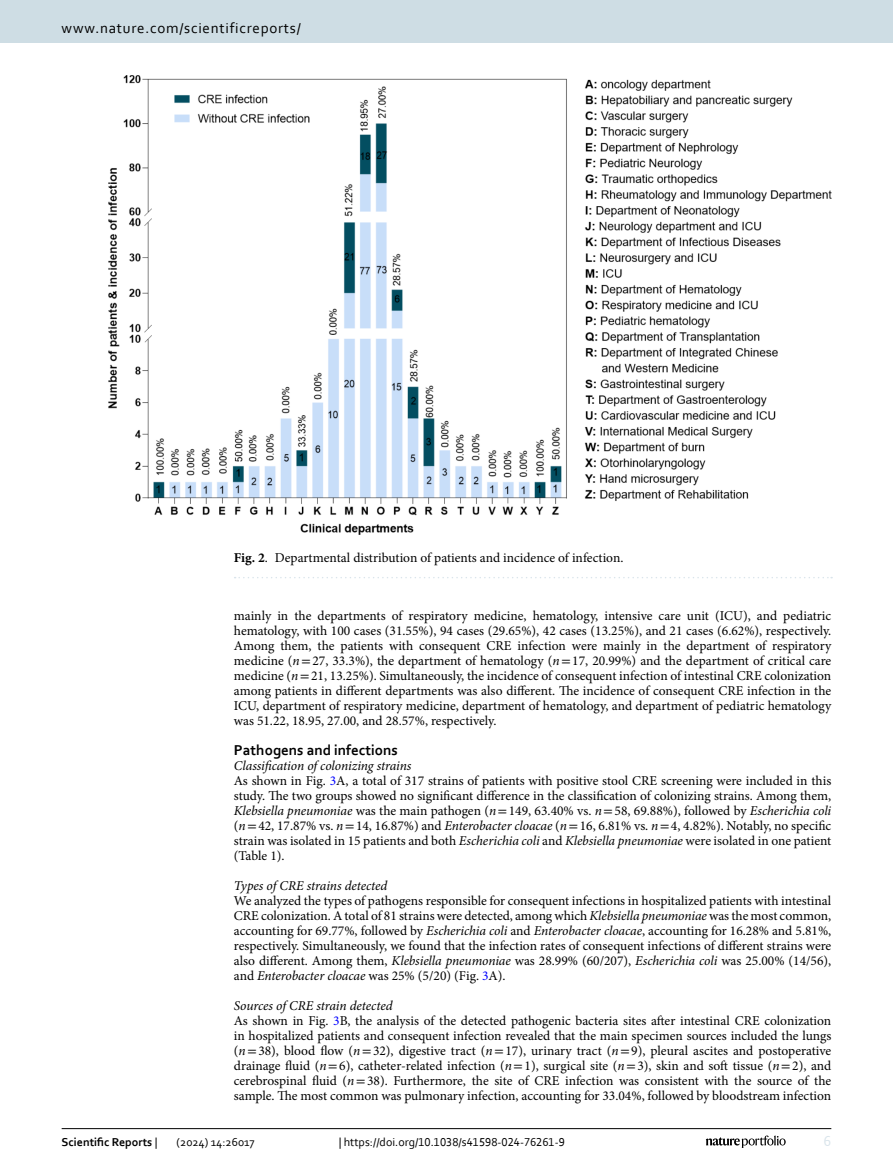
<style>
.page{position:relative;width:893px;height:1174px;background:#fff}
.page>*{position:absolute;margin:0;border:0;box-sizing:border-box;transform-origin:0 0}
.t1{font:15px "Corbel";letter-spacing:.05em;color:#000}
.Head_2{font:700 15px "Corbel";color:#000}
.t2{font:15px "Corbel";color:#d9e4eb}
.Body_Text{font:13.5px/15px "Minion Pro";color:#000;text-align:justify}
.Figure_Caption{font:13.5px "Minion Pro";color:#000}
.Head_3{font:italic 13.5px "Minion Pro";letter-spacing:-.01em;color:#000}
.Head_3_after_2{font:italic 13.5px "Minion Pro";letter-spacing:-.01em;color:#000}
.t3{font:12px "Corbel";color:#000}
.t4{font:700 12px "Corbel";color:#000}
.s1{font-weight:700}
.s2{font-style:italic}
.s3{font-family:"STIX"}
.s4{color:#00f}
.s5{font-weight:400}
</style>
<div class="page">
<img style="left:108px;top:76px;width:723px;height:458px">
<svg style="left:235px;top:577px;width:597px;height:1px"></svg>
<hr style="left:62px;top:1128px;width:769px;height:1px;background:#000">
<svg style="left:706px;top:1135px;width:80px;height:12px"></svg>
<div style="left:0;top:0;width:893px;height:43px;background:#cedde4"></div>
<p class="t1" style="left:62px;top:18px;width:241px">www.nature.com/scientificreports/</p>
<p class="Figure_Caption" style="left:234px;top:549px;width:391px"><span class="s1">Fig. 2</span>. Departmental distribution of patients and incidence of infection.</p>
<p class="Body_Text" style="left:234px;top:608px;width:599px">mainly in the departments of respiratory medicine, hematology, intensive care unit (ICU), and pediatric hematology, with 100 cases (31.55%), 94 cases (29.65%), 42 cases (13.25%), and 21 cases (6.62%), respectively.<br>Among them, the patients with consequent CRE infection were mainly in the department of respiratory medicine (<span class="s2">n</span><span class="s3">=</span>27, 33.3%), the department of hematology (<span class="s2">n</span><span class="s3">=</span>17, 20.99%) and the department of critical care medicine (<span class="s2">n</span><span class="s3">=</span>21, 13.25%). Simultaneously, the incidence of consequent infection of intestinal CRE colonization among patients in different departments was also different. The incidence of consequent CRE infection in the ICU, department of respiratory medicine, department of hematology, and department of pediatric hematology was 51.22, 18.95, 27.00, and 28.57%, respectively.</p>
<p class="Head_2" style="left:234px;top:741px;width:166px">Pathogens and infections</p>
<p class="Head_3_after_2" style="left:234px;top:757px;width:179px">Classification of colonizing strains</p>
<p class="Body_Text" style="left:234px;top:773px;width:599px">As shown in Fig. <span class="s4">3</span>A, a total of 317 strains of patients with positive stool CRE screening were included in this study. The two groups showed no significant difference in the classification of colonizing strains. Among them, <span class="s2">Klebsiella pneumoniae</span> was the main pathogen (<span class="s2">n</span><span class="s3">=</span>149, 63.40% vs. <span class="s2">n</span><span class="s3">=</span>58, 69.88%), followed by <span class="s2">Escherichia coli </span>(<span class="s2">n</span><span class="s3">=</span>42, 17.87% vs. <span class="s2">n</span><span class="s3">=</span>14, 16.87%) and <span class="s2">Enterobacter cloacae</span> (<span class="s2">n</span><span class="s3">=</span>16, 6.81% vs. <span class="s2">n</span><span class="s3">=</span>4, 4.82%). Notably, no specific strain was isolated in 15 patients and both <span class="s2">Escherichia coli</span> and <span class="s2">Klebsiella pneumoniae</span> were isolated in one patient (Table 1).</p>
<p class="Head_3" style="left:234px;top:877px;width:155px">Types of CRE strains detected</p>
<p class="Body_Text" style="left:234px;top:893px;width:599px">We analyzed the types of pathogens responsible for consequent infections in hospitalized patients with intestinal CRE colonization. A total of 81 strains were detected, among which <span class="s2">Klebsiella pneumoniae</span> was the most common, accounting for 69.77%, followed by <span class="s2">Escherichia coli</span> and <span class="s2">Enterobacter cloacae</span>, accounting for 16.28% and 5.81%, respectively. Simultaneously, we found that the infection rates of consequent infections of different strains were also different. Among them, <span class="s2">Klebsiella pneumoniae</span> was 28.99% (60/207), <span class="s2">Escherichia coli</span> was 25.00% (14/56), and <span class="s2">Enterobacter cloacae</span> was 25% (5/20) (Fig. <span class="s4">3</span>A).</p>
<p class="Head_3" style="left:234px;top:997px;width:160px">Sources of CRE strain detected</p>
<p class="Body_Text" style="left:234px;top:1013px;width:599px">As shown in Fig. <span class="s4">3</span>B, the analysis of the detected pathogenic bacteria sites after intestinal CRE colonization in hospitalized patients and consequent infection revealed that the main specimen sources included the lungs (<span class="s2">n</span><span class="s3">=</span>38), blood flow (<span class="s2">n</span><span class="s3">=</span>32), digestive tract (<span class="s2">n</span><span class="s3">=</span>17), urinary tract (<span class="s2">n</span><span class="s3">=</span>9), pleural ascites and postoperative drainage fluid (<span class="s2">n</span><span class="s3">=</span>6), catheter-related infection (<span class="s2">n</span><span class="s3">=</span>1), surgical site (<span class="s2">n</span><span class="s3">=</span>3), skin and soft tissue (<span class="s2">n</span><span class="s3">=</span>2), and cerebrospinal fluid (<span class="s2">n</span><span class="s3">=</span>38). Furthermore, the site of CRE infection was consistent with the source of the sample. The most common was pulmonary infection, accounting for 33.04%, followed by bloodstream infection</p>
<p class="t4" style="left:62px;top:1134px;width:97px">Scientific Reports <span class="s5">|</span></p>
<p class="t3" style="left:177px;top:1134px;width:80px">(2024) 14:26017</p>
<p class="t3" style="left:339px;top:1134px;width:228px">| https://doi.org/10.1038/s41598-024-76261-9</p>
<p class="t2" style="left:824px;top:1132px;width:9px">6</p>
</div>
